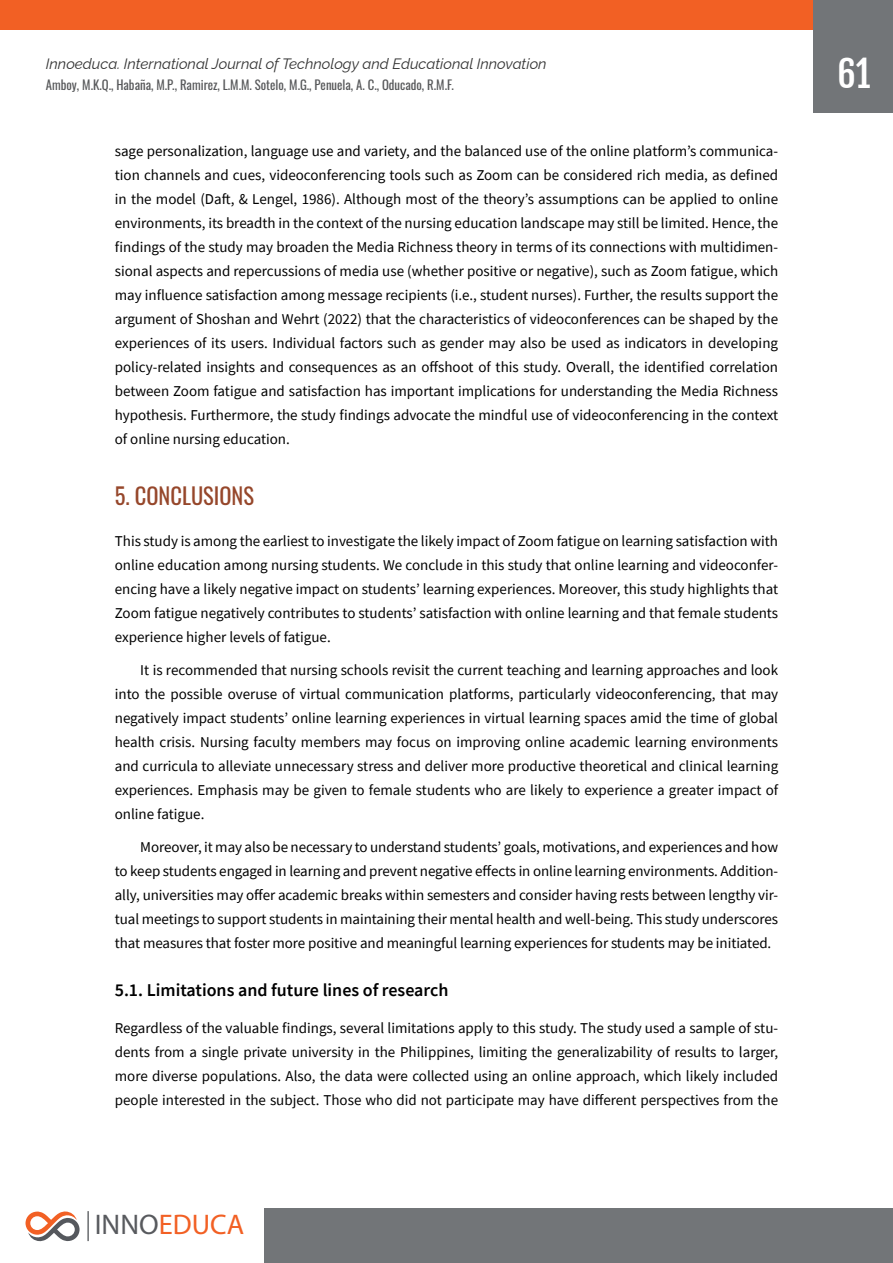
<style>
.page{position:relative;width:893px;height:1263px;background:#fff}
.page>*{position:absolute;margin:0;border:0;box-sizing:border-box;transform-origin:0 0}
.t1{font:36px "Fjalla One";color:#fff}
.t2{font:28.5px "Myriad Pro";color:#f26024}
.TITULO_EPIGRAFE{font:22.5px "Oswald";color:#96472b}
.SUBTITULO{font:600 18px "Source Sans Pro";color:#000}
.PARRAFO{font:15px/24px "Source Sans Pro";letter-spacing:-.005em;color:#000;text-align:justify}
.PRIMER_PARRAFO{font:15px/24px "Source Sans Pro";color:#000;text-align:justify}
.t3{font:italic 15px "Raleway";color:#333}
.t4{font:12.75px "Oswald";color:#57585a}
.s1{color:#585a5e}
</style>
<div class="page">
<div style="left:0;top:0;width:893px;height:30px;background:#f26024"></div>
<hr style="left:0;top:0;width:1px;height:112px;background:#727578">
<div style="left:814px;top:0;width:79px;height:112px;background:#727578"></div>
<div style="left:264px;top:1209px;width:629px;height:54px;background:#727578"></div>
<img style="left:87px;top:1211px;width:2px;height:30px">
<svg style="left:26px;top:1211px;width:54px;height:30px"></svg>
<p class="t3" style="left:46px;top:51px;width:502px">Innoeduca. International Journal of Technology and Educational Innovation</p>
<p class="t4" style="left:46px;top:74px;width:409px">Amboy, M.K.Q., Habaña, M.P., Ramirez, L.M.M. Sotelo, M.G., Penuela, A. C., Oducado, R.M.F.</p>
<p class="PARRAFO" style="left:115px;top:139px;width:665px">sage personalization, language use and variety, and the balanced use of the online platform’s communica&shy;tion channels and cues, videoconferencing tools such as Zoom can be considered rich media, as defined in the model (Daft, &amp; Lengel, 1986). Although most of the theory’s assumptions can be applied to online environments, its breadth in the context of the nursing education landscape may still be limited. Hence, the findings of the study may broaden the Media Richness theory in terms of its connections with multidimen&shy;sional aspects and repercussions of media use (whether positive or negative), such as Zoom fatigue, which may influence satisfaction among message recipients (i.e., student nurses). Further, the results support the argument of Shoshan and Wehrt (2022) that the characteristics of videoconferences can be shaped by the experiences of its users. Individual factors such as gender may also be used as indicators in developing policy-related insights and consequences as an offshoot of this study. Overall, the identified correlation between Zoom fatigue and satisfaction has important implications for understanding the Media Richness hypothesis. Furthermore, the study findings advocate the mindful use of videoconferencing in the context of online nursing education.</p>
<p class="TITULO_EPIGRAFE" style="left:115px;top:476px;width:141px">5. CONCLUSIONS</p>
<p class="PRIMER_PARRAFO" style="left:115px;top:529px;width:665px">This study is among the earliest to investigate the likely impact of Zoom fatigue on learning satisfaction with online education among nursing students. We conclude in this study that online learning and videoconfer&shy;encing have a likely negative impact on students’ learning experiences. Moreover, this study highlights that Zoom fatigue negatively contributes to students’ satisfaction with online learning and that female students experience higher levels of fatigue.</p>
<p class="PARRAFO" style="left:115px;top:658px;width:665px;text-indent:26px">It is recommended that nursing schools revisit the current teaching and learning approaches and look into the possible overuse of virtual communication platforms, particularly videoconferencing, that may negatively impact students’ online learning experiences in virtual learning spaces amid the time of global health crisis. Nursing faculty members may focus on improving online academic learning environments and curricula to alleviate unnecessary stress and deliver more productive theoretical and clinical learning experiences. Emphasis may be given to female students who are likely to experience a greater impact of online fatigue.</p>
<p class="PARRAFO" style="left:115px;top:835px;width:665px;text-indent:26px">Moreover, it may also be necessary to understand students’ goals, motivations, and experiences and how to keep students engaged in learning and prevent negative effects in online learning environments. Addition&shy;ally, universities may offer academic breaks within semesters and consider having rests between lengthy vir&shy;tual meetings to support students in maintaining their mental health and well-being. This study underscores that measures that foster more positive and meaningful learning experiences for students may be initiated.</p>
<p class="SUBTITULO" style="left:115px;top:978px;width:335px">5.1. Limitations and future lines of research</p>
<p class="PRIMER_PARRAFO" style="left:115px;top:1015px;width:665px">Regardless of the valuable findings, several limitations apply to this study. The study used a sample of stu&shy;dents from a single private university in the Philippines, limiting the generalizability of results to larger, more diverse populations. Also, the data were collected using an online approach, which likely included people interested in the subject. Those who did not participate may have different perspectives from the</p>
<h2 class="t2" style="left:95px;top:1207px;width:151px"><span class="s1">INNO</span>EDUCA</h2>
<h1 class="t1" style="left:837px;top:52px;width:35px">61</h1>
</div>
